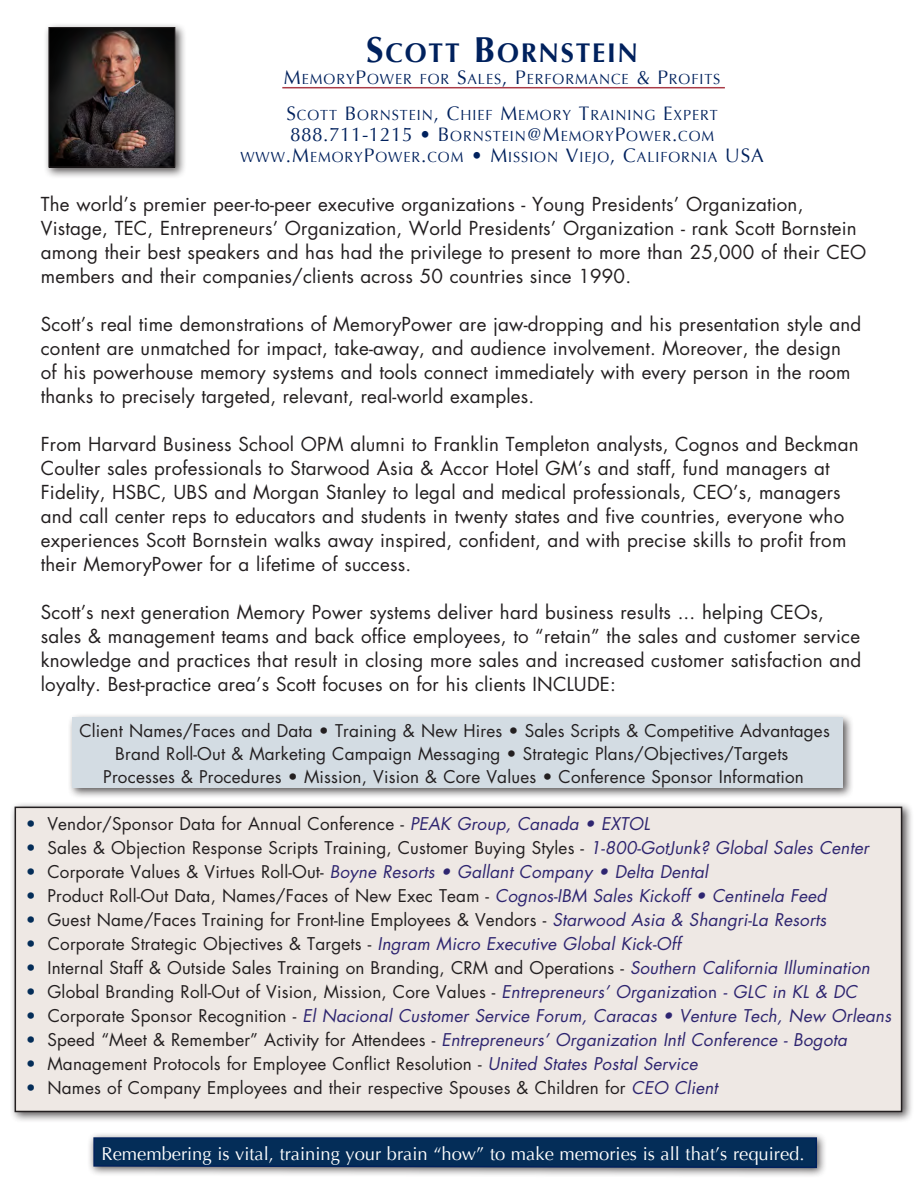
<style>
.page{position:relative;width:918px;height:1188px;background:#fff}
.page>*{position:absolute;margin:0;border:0;box-sizing:border-box;transform-origin:0 0}
.t1{font:700 27px "Optima";letter-spacing:.065em;color:#00215d}
.t2{font:18.75px/24px "Futura";letter-spacing:.01em;color:#231f20}
.t3{font:18.3px "Optima";color:#fff}
.t4{font:17.1px "Futura";letter-spacing:.01em;color:#231f20}
.t5{font:italic 17.1px "Futura";letter-spacing:.01em;color:#2e2570}
.t6{font:14.7px "Optima";letter-spacing:.065em;color:#00215d}
.s1{font-size:36px}
.s2{font-size:19.5px}
.s3{color:#042d58}
.s4{font-style:italic;color:#2e2570}
.s5{font-style:normal;color:#042d58}
.s6{font-style:normal;color:#231f20}
.s7{color:#2e2570}
</style>
<div class="page">
<div style="left:43px;top:22px;width:144px;height:157px;background:#231f20;opacity:.75"></div>
<img style="left:50px;top:29px;width:123px;height:137px">
<div style="left:48px;top:27px;width:127px;height:141px;border:1px solid #231f20"></div>
<hr style="left:282px;top:87px;width:443px;height:1px;background:#aa3c48">
<div style="left:87px;top:1131px;width:740px;height:47px;background:#231f20;opacity:.75"></div>
<svg style="left:93px;top:1137px;width:725px;height:32px;background:#0d335c"></svg>
<div style="left:10px;top:802px;width:904px;height:322px;background:#231f20;opacity:.75"></div>
<div style="left:15px;top:807px;width:887px;height:304px;background:#eee8e4"></div>
<div style="left:15px;top:807px;width:887px;height:305px;border:2px solid #231f20"></div>
<div style="left:68px;top:712px;width:787px;height:87px;background:#231f20;opacity:.75"></div>
<div style="left:73px;top:718px;width:770px;height:70px;background:#d3dce3"></div>
<p class="t1" style="left:366px;top:37px;width:273px"><span class="s1">S</span>COTT <span class="s1">B</span>ORNSTEIN</p>
<p class="t6" style="left:284px;top:71px;width:437px"><span class="s2">M</span>EMORY<span class="s2">P</span>OWER FOR <span class="s2">S</span>ALES<span class="s2">, P</span>ERFORMANCE <span class="s2">&amp; P</span>ROFITS</p>
<p class="t6" style="left:286px;top:107px;width:433px"><span class="s2">S</span>COTT <span class="s2">B</span>ORNSTEIN<span class="s2">, C</span>HIEF <span class="s2">M</span>EMORY <span class="s2">T</span>RAINING <span class="s2">E</span>XPERT</p>
<p class="t6" style="left:290px;top:128px;width:424px"><span class="s2">888.711-1215 • B</span>ORNSTEIN<span class="s2">@M</span>EMORY<span class="s2">P</span>OWER<span class="s2">.</span>COM</p>
<p class="t6" style="left:240px;top:149px;width:513px">WWW<span class="s2">.M</span>EMORY<span class="s2">P</span>OWER<span class="s2">.</span>COM <span class="s2">• M</span>ISSION <span class="s2">V</span>IEJO<span class="s2">, C</span>ALIFORNIA <span class="s2">USA</span></p>
<p class="t2" style="left:41px;top:192px;width:827px">The world’s premier peer-to-peer executive organizations - Young Presidents’ Organization, Vistage, TEC, Entrepreneurs’ Organization, World Presidents’ Organization - rank Scott Bornstein among their best speakers and has had the privilege to present to more than 25,000 of their CEO members and their companies/clients across 50 countries since 1990.</p>
<p class="t2" style="left:41px;top:312px;width:822px">Scott’s real time demonstrations of MemoryPower are jaw-dropping and his presentation style and content are unmatched for impact, take-away, and audience involvement. Moreover, the design of his powerhouse memory systems and tools connect immediately with every person in the room thanks to precisely targeted, relevant, real-world examples.</p>
<p class="t2" style="left:41px;top:432px;width:819px">From Harvard Business School OPM alumni to Franklin Templeton analysts, Cognos and Beckman Coulter sales professionals to Starwood Asia &amp; Accor Hotel GM’s and staff, fund managers at Fidelity, HSBC, UBS and Morgan Stanley to legal and medical professionals, CEO’s, managers and call center reps to educators and students in twenty states and five countries, everyone who experiences Scott Bornstein walks away inspired, confident, and with precise skills to profit from their MemoryPower for a lifetime of success.</p>
<p class="t2" style="left:41px;top:600px;width:822px">Scott’s next generation Memory Power systems deliver hard business results ... helping CEOs, sales &amp; management teams and back office employees, to “retain” the sales and customer service knowledge and practices that result in closing more sales and increased customer satisfaction and loyalty. Best-practice area’s Scott focuses on for his clients INCLUDE:</p>
<p class="t4" style="left:79px;top:718px;width:752px">Client Names/Faces and Data • Training &amp; New Hires • Sales Scripts &amp; Competitive Advantages</p>
<p class="t4" style="left:115px;top:742px;width:675px">Brand Roll-Out &amp; Marketing Campaign Messaging • Strategic Plans/Objectives/Targets</p>
<p class="t4" style="left:103px;top:765px;width:702px">Processes &amp; Procedures • Mission, Vision &amp; Core Values • Conference Sponsor Information</p>
<p class="t4" style="left:26px;top:812px;width:626px"><span class="s3">•</span> Vendor/Sponsor Data for Annual Conference - <span class="s4">PEAK Group, Canada • EXTOL</span></p>
<p class="t4" style="left:26px;top:836px;width:845px"><span class="s3">•</span> Sales &amp; Objection Response Scripts Training, Customer Buying Styles - <span class="s4">1-800-GotJunk? Global Sales Center</span></p>
<p class="t5" style="left:26px;top:860px;width:684px"><span class="s5">•</span> <span class="s6">Corporate Values &amp; Virtues Roll-Out-</span> Boyne Resorts • Gallant Company • Delta Dental</p>
<p class="t4" style="left:26px;top:884px;width:802px"><span class="s3">•</span> Product Roll-Out Data, Names/Faces of New Exec Team - <span class="s4">Cognos-IBM Sales Kickoff • Centinela Feed</span></p>
<p class="t4" style="left:26px;top:908px;width:802px"><span class="s3">•</span> Guest Name/Faces Training for Front-line Employees &amp; Vendors - <span class="s4">Starwood Asia &amp; Shangri-La Resorts</span></p>
<p class="t4" style="left:26px;top:932px;width:656px"><span class="s3">•</span> Corporate Strategic Objectives &amp; Targets - <span class="s4">Ingram Micro Executive Global Kick-Off</span></p>
<p class="t4" style="left:26px;top:956px;width:846px"><span class="s3">•</span> Internal Staff &amp; Outside Sales Training on Branding, CRM and Operations - <span class="s4">Southern California Illumination</span></p>
<p class="t4" style="left:26px;top:980px;width:833px"><span class="s3">•</span> Global Branding Roll-Out of Vision, Mission, Core Values - <span class="s4">Entrepreneurs’ Organiza</span><span class="s7">tion</span> <span class="s4">- GLC in KL &amp; DC</span></p>
<p class="t5" style="left:26px;top:1004px;width:867px"><span class="s5">•</span> <span class="s6">Corporate Sponsor Recognition -</span> El Nacional Customer Service Forum, Caracas • Venture Tech, New Orleans</p>
<p class="t5" style="left:26px;top:1028px;width:823px"><span class="s5">•</span> <span class="s6">Speed “Meet &amp; Remember” Activity for Attendees -</span> Entrepreneurs’ Organization Intl Conference - Bogota</p>
<p class="t4" style="left:26px;top:1052px;width:673px"><span class="s3">•</span> Management Protocols for Employee Conflict Resolution - <span class="s4">United States Postal Service</span></p>
<p class="t4" style="left:26px;top:1076px;width:693px"><span class="s3">•</span> Names of Company Employees and their respective Spouses &amp; Children for <span class="s4">CEO Client</span></p>
<p class="t3" style="left:101px;top:1143px;width:705px">Remembering is vital, training your brain “how” to make memories is all that’s required.</p>
</div>
